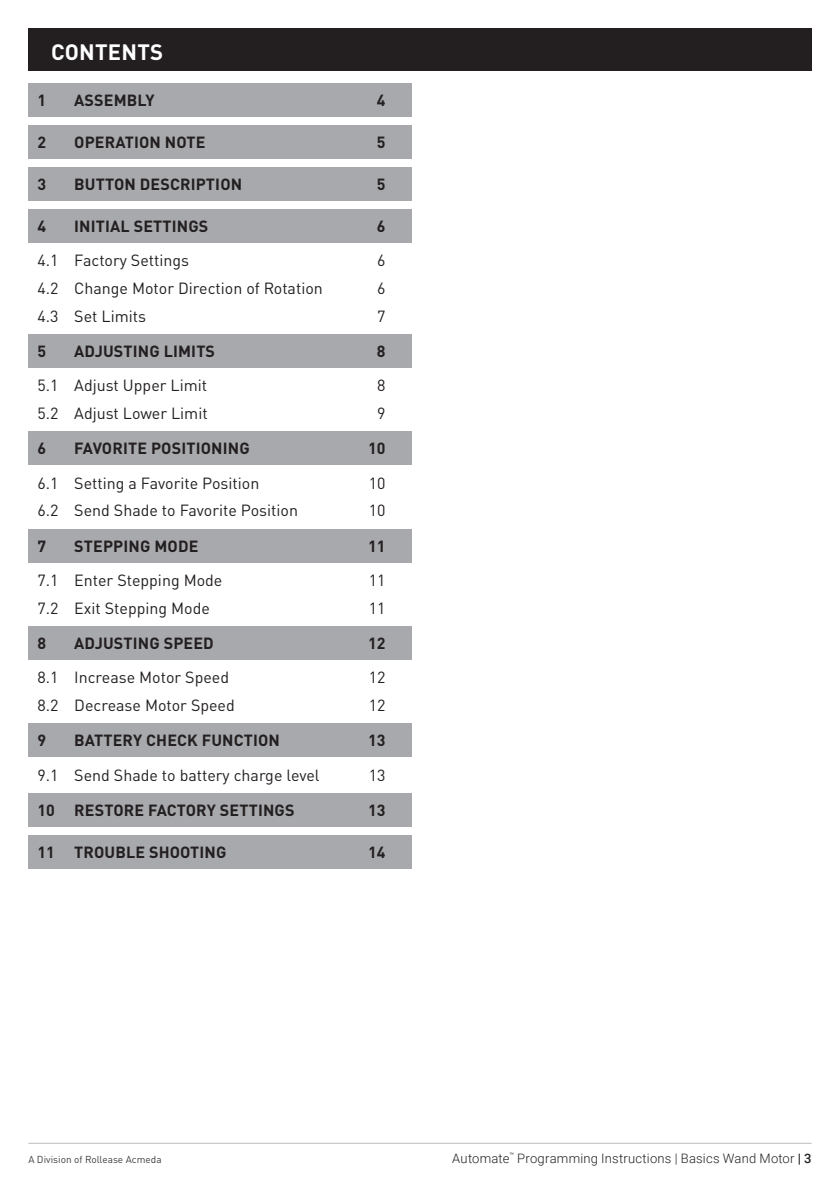
<style>
.page{position:relative;width:840px;height:1191px;background:#fff}
.page>*{position:absolute;margin:0;border:0;box-sizing:border-box;transform-origin:0 0}
.Heading_NoTOC{font:700 22px "DINOT";letter-spacing:.01em;color:#fff}
.t1{font:16px "DINOT";color:#231f20}
.t2{font:700 16px "DINOT";letter-spacing:.01em;color:#231f20}
.t3{font:300 13px "Roboto";letter-spacing:.015em;color:#231f20}
.t4{font:10px "DINOT";color:#3e3e3f}
.s1{font-weight:500}
</style>
<div class="page">
<hr style="left:28px;top:1142px;width:783px;height:1px;background:#bcbdc0">
<div style="left:28px;top:28px;width:783px;height:43px;background:#231f20"></div>
<div style="left:29px;top:84px;width:383px;height:33px;background:#a8a9ad"></div>
<div style="left:29px;top:126px;width:383px;height:33px;background:#a8a9ad"></div>
<div style="left:29px;top:167px;width:383px;height:33px;background:#a8a9ad"></div>
<div style="left:29px;top:209px;width:383px;height:33px;background:#a8a9ad"></div>
<div style="left:29px;top:334px;width:383px;height:33px;background:#a8a9ad"></div>
<div style="left:29px;top:432px;width:383px;height:33px;background:#a8a9ad"></div>
<div style="left:29px;top:529px;width:383px;height:33px;background:#a8a9ad"></div>
<div style="left:29px;top:626px;width:383px;height:33px;background:#a8a9ad"></div>
<div style="left:29px;top:723px;width:383px;height:33px;background:#a8a9ad"></div>
<div style="left:29px;top:793px;width:383px;height:33px;background:#a8a9ad"></div>
<div style="left:29px;top:835px;width:383px;height:33px;background:#a8a9ad"></div>
<p class="Heading_NoTOC" style="left:51px;top:38px;width:113px">CONTENTS</p>
<p class="t2" style="left:37px;top:90px;width:10px">1</p>
<p class="t2" style="left:74px;top:90px;width:82px">ASSEMBLY</p>
<p class="t2" style="left:377px;top:90px;width:10px">4</p>
<p class="t2" style="left:37px;top:132px;width:10px">2</p>
<p class="t2" style="left:74px;top:132px;width:133px">OPERATION NOTE</p>
<p class="t2" style="left:377px;top:132px;width:10px">5</p>
<p class="t2" style="left:37px;top:174px;width:10px">3</p>
<p class="t2" style="left:74px;top:174px;width:169px">BUTTON DESCRIPTION</p>
<p class="t2" style="left:377px;top:174px;width:10px">5</p>
<p class="t2" style="left:37px;top:216px;width:10px">4</p>
<p class="t2" style="left:74px;top:216px;width:136px">INITIAL SETTINGS</p>
<p class="t2" style="left:377px;top:216px;width:10px">6</p>
<p class="t1" style="left:37px;top:250px;width:153px">4.1 Factory Settings</p>
<p class="t1" style="left:377px;top:250px;width:10px">6</p>
<p class="t1" style="left:37px;top:278px;width:287px">4.2 Change Motor Direction of Rotation</p>
<p class="t1" style="left:377px;top:278px;width:10px">6</p>
<p class="t1" style="left:37px;top:306px;width:110px">4.3 Set Limits</p>
<p class="t1" style="left:377px;top:306px;width:10px">7</p>
<p class="t2" style="left:37px;top:341px;width:10px">5</p>
<p class="t2" style="left:74px;top:341px;width:142px">ADJUSTING LIMITS</p>
<p class="t2" style="left:377px;top:341px;width:10px">8</p>
<p class="t1" style="left:37px;top:375px;width:171px">5.1 Adjust Upper Limit</p>
<p class="t1" style="left:377px;top:375px;width:10px">8</p>
<p class="t1" style="left:37px;top:403px;width:172px">5.2 Adjust Lower Limit</p>
<p class="t1" style="left:377px;top:403px;width:10px">9</p>
<p class="t2" style="left:37px;top:438px;width:10px">6</p>
<p class="t2" style="left:74px;top:438px;width:177px">FAVORITE POSITIONING</p>
<p class="t2" style="left:368px;top:438px;width:19px">10</p>
<p class="t1" style="left:37px;top:473px;width:223px">6.1 Setting a Favorite Position</p>
<p class="t1" style="left:368px;top:473px;width:18px">10</p>
<p class="t1" style="left:37px;top:500px;width:262px">6.2 Send Shade to Favorite Position</p>
<p class="t1" style="left:368px;top:500px;width:18px">10</p>
<p class="t2" style="left:37px;top:535px;width:10px">7</p>
<p class="t2" style="left:74px;top:535px;width:125px">STEPPING MODE</p>
<p class="t2" style="left:368px;top:535px;width:19px">11</p>
<p class="t1" style="left:37px;top:570px;width:186px">7.1 Enter Stepping Mode</p>
<p class="t1" style="left:368px;top:570px;width:18px">11</p>
<p class="t1" style="left:37px;top:598px;width:174px">7.2 Exit Stepping Mode</p>
<p class="t1" style="left:368px;top:598px;width:18px">11</p>
<p class="t2" style="left:37px;top:633px;width:10px">8</p>
<p class="t2" style="left:74px;top:633px;width:141px">ADJUSTING SPEED</p>
<p class="t2" style="left:368px;top:633px;width:19px">12</p>
<p class="t1" style="left:37px;top:667px;width:193px">8.1 Increase Motor Speed</p>
<p class="t1" style="left:368px;top:667px;width:18px">12</p>
<p class="t1" style="left:37px;top:695px;width:199px">8.2 Decrease Motor Speed</p>
<p class="t1" style="left:368px;top:695px;width:18px">12</p>
<p class="t2" style="left:37px;top:730px;width:10px">9</p>
<p class="t2" style="left:74px;top:730px;width:207px">BATTERY CHECK FUNCTION</p>
<p class="t2" style="left:368px;top:730px;width:19px">13</p>
<p class="t1" style="left:37px;top:765px;width:283px">9.1 Send Shade to battery charge level</p>
<p class="t1" style="left:368px;top:765px;width:18px">13</p>
<p class="t2" style="left:37px;top:799px;width:258px">10 RESTORE FACTORY SETTINGS</p>
<p class="t2" style="left:368px;top:799px;width:19px">13</p>
<p class="t2" style="left:37px;top:841px;width:190px">11 TROUBLE SHOOTING</p>
<p class="t2" style="left:368px;top:841px;width:19px">14</p>
<p class="t4" style="left:28px;top:1152px;width:135px">A Division of Rollease Acmeda</p>
<p class="t3" style="left:452px;top:1148px;width:360px">Automate<sup>™</sup> Programming Instructions | Basics Wand Motor <span class="s1">| 3</span></p>
</div>
